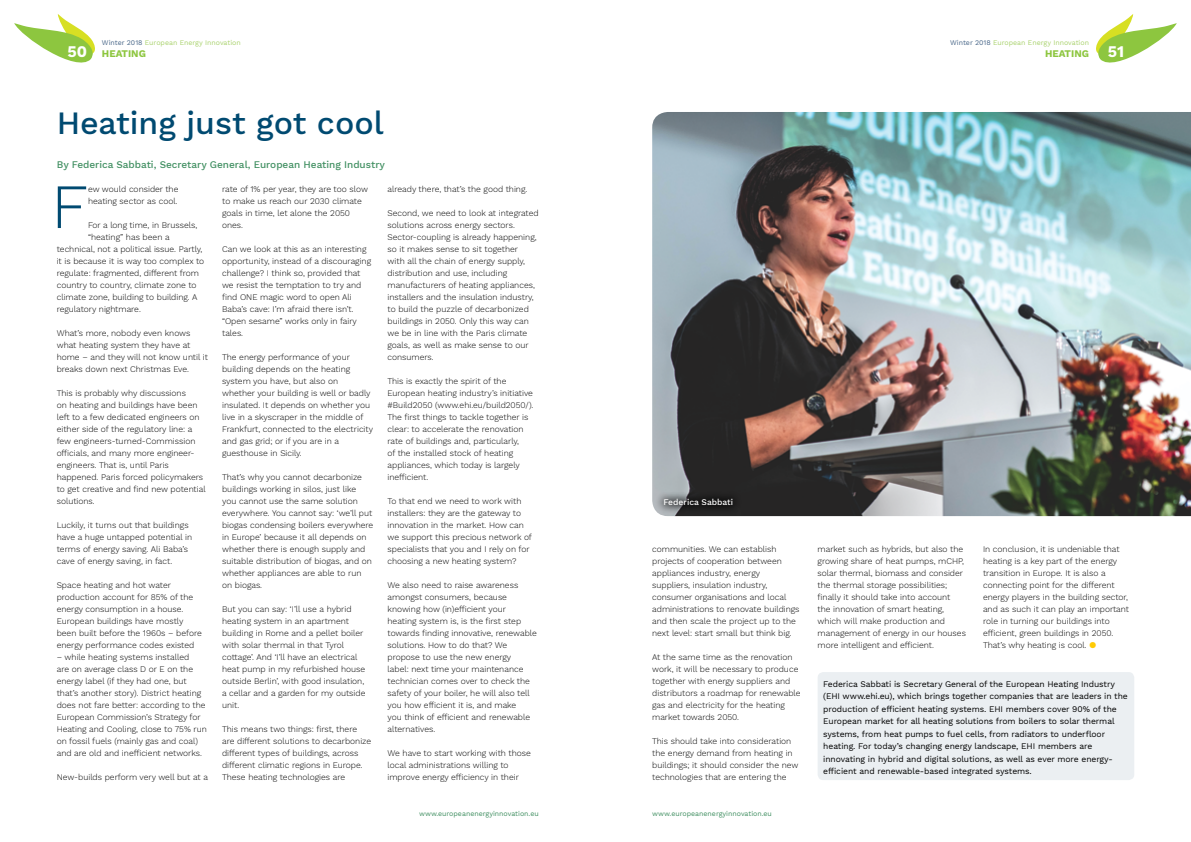
<style>
.page{position:relative;width:1191px;height:842px;background:#fff}
.page>*{position:absolute;margin:0;border:0;box-sizing:border-box;transform-origin:0 0}
.t1{font:300 63px "Work Sans";color:#004a71}
.t2{font:500 32px "Work Sans";color:#004a71}
.t3{font:700 16px "Work Sans";color:#fff}
.t4{font:500 10px "Work Sans";color:#408f61}
.t5{font:700 10px "Work Sans";color:#8dc63f}
.t6{font:300 8.5px/12px "Work Sans";color:#000}
.t7{font:8.5px/12.5px "Work Sans";letter-spacing:-.01em;color:#000}
.t8{font:500 8.5px "Work Sans";color:#fff}
.t9{font:7px "Work Sans";color:#a9d26d}
.t10{font:7px "Work Sans";color:#408f61}
.s1{color:#486688}
.s2{color:#ffcb05}
</style>
<div class="page">
<svg style="left:1096px;top:14px;width:80px;height:49px"></svg>
<svg style="left:14px;top:14px;width:81px;height:49px"></svg>
<div style="left:817px;top:672px;width:317px;height:108px;background:#ebeff2;border-radius:6px"></div>
<img style="left:652px;top:112px;width:539px;height:404px">
<div style="left:654px;top:490px;width:87px;height:24px;background:#000;opacity:.95"></div>
<p class="t9" style="left:102px;top:38px;width:140px"><span class="s1">Winter 2018</span> European Energy Innovation</p>
<p class="t5" style="left:102px;top:47px;width:45px">HEATING</p>
<p class="t9" style="left:950px;top:38px;width:140px"><span class="s1">Winter 2018</span> European Energy Innovation</p>
<p class="t5" style="left:1045px;top:47px;width:45px">HEATING</p>
<h3 class="t3" style="left:68px;top:42px;width:21px">50</h3>
<h3 class="t3" style="left:1107px;top:42px;width:18px">51</h3>
<h2 class="t2" style="left:57px;top:104px;width:328px">Heating just got cool</h2>
<p class="t4" style="left:57px;top:159px;width:330px">By Federica Sabbati, Secretary General, European Heating Industry</p>
<h1 class="t1" style="left:51px;top:169px;width:38px">F</h1>
<p class="t6" style="left:88px;top:183px;width:92px">ew would consider the heating sector as cool.</p>
<p class="t6" style="left:222px;top:184px;width:147px">rate of 1% per year, they are too slow to make us reach our 2030 climate goals in time, let alone the 2050 ones.</p>
<p class="t6" style="left:222px;top:244px;width:150px">Can we look at this as an interesting opportunity, instead of a discouraging challenge? I think so, provided that we resist the temptation to try and find ONE magic word to open Ali<br>Baba’s cave: I’m afraid there isn’t. “Open sesame” works only in fairy tales.</p>
<p class="t6" style="left:222px;top:352px;width:152px">The energy performance of your building depends on the heating system you have, but also on whether your building is well or badly insulated. It depends on whether you live in a skyscraper in the middle of<br>Frankfurt, connected to the electricity and gas grid; or if you are in a guesthouse in Sicily.</p>
<p class="t6" style="left:222px;top:472px;width:153px">That’s why you cannot decarbonize buildings working in silos, just like<br>you cannot use the same solution everywhere. You cannot say: ‘we’ll put biogas condensing boilers everywhere in Europe’ because it all depends on whether there is enough supply and suitable distribution of biogas, and on whether appliances are able to run on biogas.</p>
<p class="t6" style="left:222px;top:604px;width:145px">But you can say: ‘I’ll use a hybrid heating system in an apartment building in Rome and a pellet boiler with solar thermal in that Tyrol cottage’. And ‘I’ll have an electrical heat pump in my refurbished house outside Berlin’, with good insulation, a cellar and a garden for my outside unit.</p>
<p class="t6" style="left:222px;top:724px;width:151px">This means two things: first, there are different solutions to decarbonize different types of buildings, across different climatic regions in Europe.<br>These heating technologies are</p>
<p class="t6" style="left:387px;top:184px;width:141px">already there, that’s the good thing.</p>
<p class="t6" style="left:387px;top:208px;width:153px">Second, we need to look at integrated solutions across energy sectors.<br>Sector-coupling is already happening, so it makes sense to sit together<br>with all the chain of energy supply, distribution and use, including manufacturers of heating appliances, installers and the insulation industry, to build the puzzle of decarbonized buildings in 2050. Only this way can we be in line with the Paris climate goals, as well as make sense to our consumers.</p>
<p class="t6" style="left:387px;top:376px;width:147px">This is exactly the spirit of the European heating industry’s initiative #Build2050 (www.ehi.eu/build2050/).<br>The first things to tackle together is clear: to accelerate the renovation rate of buildings and, particularly,<br>of the installed stock of heating appliances, which today is largely inefficient.</p>
<p class="t6" style="left:387px;top:496px;width:146px">To that end we need to work with installers: they are the gateway to innovation in the market. How can we support this precious network of specialists that you and I rely on for choosing a new heating system?</p>
<p class="t6" style="left:387px;top:580px;width:151px">We also need to raise awareness amongst consumers, because knowing how (in)efficient your heating system is, is the first step towards finding innovative, renewable solutions. How to do that? We propose to use the new energy<br>label: next time your maintenance technician comes over to check the safety of your boiler, he will also tell you how efficient it is, and make<br>you think of efficient and renewable alternatives.</p>
<p class="t6" style="left:387px;top:748px;width:145px">We have to start working with those local administrations willing to improve energy efficiency in their</p>
<p class="t6" style="left:88px;top:219px;width:111px">For a long time, in Brussels,</p>
<p class="t6" style="left:88px;top:231px;width:83px">“heating” has been a</p>
<p class="t6" style="left:57px;top:243px;width:147px">technical, not a political issue. Partly,</p>
<p class="t6" style="left:57px;top:255px;width:149px">it is because it is way too complex to</p>
<p class="t6" style="left:57px;top:267px;width:144px">regulate: fragmented, different from</p>
<p class="t6" style="left:57px;top:279px;width:141px">country to country, climate zone to</p>
<p class="t6" style="left:57px;top:291px;width:142px">climate zone, building to building. A</p>
<p class="t6" style="left:57px;top:303px;width:86px">regulatory nightmare.</p>
<p class="t6" style="left:57px;top:327px;width:153px">What’s more, nobody even knows what heating system they have at home – and they will not know until it breaks down next Christmas Eve.</p>
<p class="t6" style="left:57px;top:387px;width:150px">This is probably why discussions<br>on heating and buildings have been left to a few dedicated engineers on either side of the regulatory line: a few engineers-turned-Commission officials, and many more engineer&shy;engineers. That is, until Paris happened. Paris forced policymakers to get creative and find new potential solutions.</p>
<p class="t6" style="left:57px;top:520px;width:137px">Luckily, it turns out that buildings have a huge untapped potential in terms of energy saving. Ali Baba’s cave of energy saving, in fact.</p>
<p class="t6" style="left:57px;top:580px;width:147px">Space heating and hot water production account for 85% of the energy consumption in a house.<br>European buildings have mostly been built before the 1960s – before energy performance codes existed</p>
<p class="t6" style="left:57px;top:652px;width:152px">– while heating systems installed<br>are on average class D or E on the energy label (if they had one, but that’s another story). District heating does not fare better: according to the European Commission’s Strategy for Heating and Cooling, close to 75% run on fossil fuels (mainly gas and coal) and are old and inefficient networks.</p>
<p class="t6" style="left:57px;top:772px;width:153px">New-builds perform very well but at a</p>
<p class="t8" style="left:663px;top:497px;width:71px">Federica Sabbati</p>
<p class="t6" style="left:652px;top:544px;width:149px">communities. We can establish projects of cooperation between appliances industry, energy suppliers, insulation industry, consumer organisations and local administrations to renovate buildings and then scale the project up to the next level: start small but think big.</p>
<p class="t6" style="left:652px;top:652px;width:150px">At the same time as the renovation work, it will be necessary to produce together with energy suppliers and distributors a roadmap for renewable gas and electricity for the heating market towards 2050.</p>
<p class="t6" style="left:652px;top:736px;width:148px">This should take into consideration the energy demand from heating in buildings; it should consider the new technologies that are entering the</p>
<p class="t10" style="left:419px;top:809px;width:121px">www.europeanenergyinnovation.eu</p>
<p class="t10" style="left:652px;top:809px;width:121px">www.europeanenergyinnovation.eu</p>
<p class="t6" style="left:817px;top:544px;width:150px">market such as hybrids, but also the growing share of heat pumps, mCHP, solar thermal, biomass and consider the thermal storage possibilities; finally it should take into account<br>the innovation of smart heating, which will make production and management of energy in our houses more intelligent and efficient.</p>
<p class="t6" style="left:983px;top:544px;width:148px">In conclusion, it is undeniable that heating is a key part of the energy transition in Europe. It is also a connecting point for the different energy players in the building sector, and as such it can play an important role in turning our buildings into efficient, green buildings in 2050.<br>That’s why heating is cool. <span class="s2">●</span></p>
<p class="t7" style="left:823px;top:678px;width:306px">Federica Sabbati is Secretary General of the European Heating Industry (EHI www.ehi.eu), which brings together companies that are leaders in the production of efficient heating systems. EHI members cover 90% of the European market for all heating solutions from boilers to solar thermal systems, from heat pumps to fuel cells, from radiators to underfloor heating. For today’s changing energy landscape, EHI members are innovating in hybrid and digital solutions, as well as ever more energy&shy;efficient and renewable-based integrated systems.</p>
</div>
